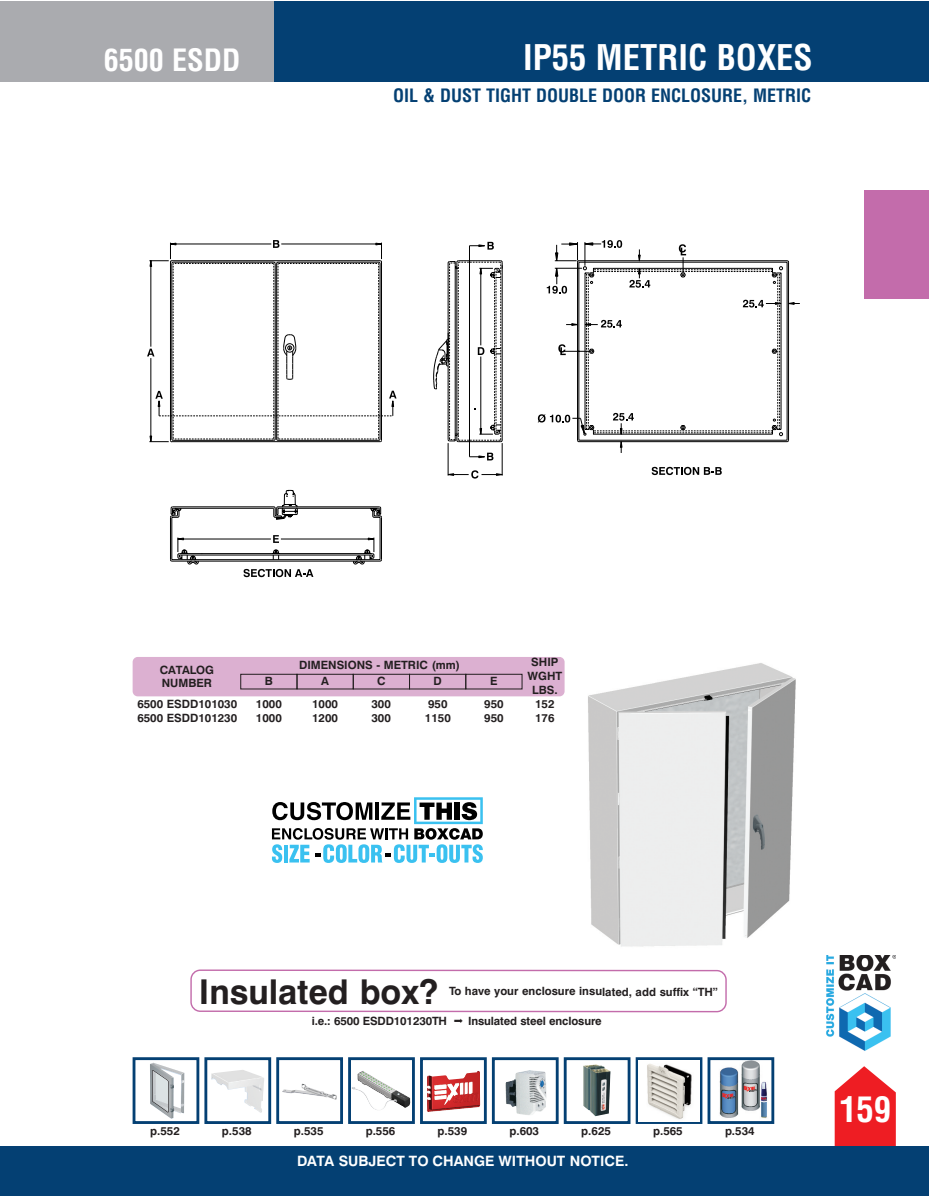
<style>
.page{position:relative;width:929px;height:1197px;background:#fff}
.page>*{position:absolute;margin:0;border:0;box-sizing:border-box;transform-origin:0 0}
.t1{font:700 condensed 34.5px "Helvetica LT Std";color:#fff}
.t2{font:700 34.2px "Swiss 721 BT";color:#231f20}
.t3{font:700 condensed 30px "Helvetica LT Std";color:#fff}
.t4{font:700 condensed 18px "Helvetica LT Std";color:#044073}
.t5{font:700 14.25px "Swiss 721 BT";color:#fff}
.t6{font:700 11.4px/13.6px "Swiss 721 BT";color:#231f20}
</style>
<div class="page">
<svg style="left:834px;top:1066px;width:61px;height:80px"></svg>
<div style="left:0;top:1146px;width:928px;height:50px;background:#044073"></div>
<div style="left:0;top:1px;width:928px;height:80px;background:#044073"></div>
<div style="left:0;top:1px;width:273px;height:80px;background:#aaabaf"></div>
<img style="left:826px;top:955px;width:69px;height:96px">
<div style="left:864px;top:190px;width:64px;height:108px;background:#c36cab"></div>
<svg style="left:243px;top:569px;width:70px;height:8px"></svg>
<svg style="left:170px;top:466px;width:552px;height:95px"></svg>
<svg style="left:537px;top:240px;width:262px;height:213px"></svg>
<svg style="left:147px;top:240px;width:357px;height:279px"></svg>
<div style="left:133px;top:657px;width:431px;height:39px;background:#dcb0d1;border-radius:5px"></div>
<div style="left:240px;top:674px;width:57px;height:15px;border:1px solid #231f20"></div>
<div style="left:296px;top:674px;width:57px;height:15px;border:1px solid #231f20"></div>
<div style="left:353px;top:674px;width:57px;height:15px;border:1px solid #231f20"></div>
<div style="left:409px;top:674px;width:57px;height:15px;border:1px solid #231f20"></div>
<div style="left:465px;top:674px;width:57px;height:15px;border:1px solid #231f20"></div>
<img style="left:588px;top:663px;width:208px;height:284px">
<svg style="left:190px;top:969px;width:536px;height:43px"></svg>
<img style="left:211px;top:1070px;width:53px;height:42px">
<div style="left:204px;top:1057px;width:67px;height:66px;border:3px solid #044073"></div>
<div style="left:348px;top:1057px;width:67px;height:66px;border:3px solid #044073"></div>
<img style="left:351px;top:1070px;width:59px;height:40px">
<div style="left:276px;top:1057px;width:67px;height:66px;border:3px solid #044073"></div>
<img style="left:282px;top:1083px;width:54px;height:16px">
<div style="left:420px;top:1057px;width:67px;height:66px;border:3px solid #044073"></div>
<img style="left:427px;top:1071px;width:53px;height:40px">
<div style="left:563px;top:1057px;width:67px;height:66px;border:3px solid #044073"></div>
<img style="left:583px;top:1064px;width:27px;height:52px">
<div style="left:492px;top:1057px;width:66px;height:66px;border:3px solid #044073"></div>
<img style="left:505px;top:1070px;width:41px;height:45px">
<img style="left:719px;top:1061px;width:49px;height:57px">
<div style="left:707px;top:1057px;width:67px;height:66px;border:3px solid #044073"></div>
<div style="left:635px;top:1057px;width:67px;height:66px;border:3px solid #044073"></div>
<img style="left:638px;top:1059px;width:61px;height:61px">
<img style="left:150px;top:1062px;width:34px;height:55px">
<div style="left:133px;top:1057px;width:66px;height:66px;border:3px solid #044073"></div>
<svg style="left:152px;top:1069px;width:17px;height:43px"></svg>
<svg style="left:272px;top:797px;width:211px;height:65px"></svg>
<h3 class="t3" style="left:104px;top:48px;width:138px">6500 ESDD</h3>
<h1 class="t1" style="left:523px;top:45px;width:291px">IP55 METRIC BOXES</h1>
<h3 class="t4" style="left:393px;top:88px;width:419px">OIL &amp; DUST TIGHT DOUBLE DOOR ENCLOSURE, METRIC</h3>
<p class="t6" style="left:299px;top:658px;width:162px">DIMENSIONS - METRIC (mm)</p>
<p class="t6" style="left:527px;top:655px;width:36px;text-align:center">SHIP<br>WGHT<br>LBS.</p>
<p class="t6" style="left:160px;top:663px;width:56px">CATALOG<br>NUMBER</p>
<p class="t6" style="left:265px;top:674px;width:10px">B</p>
<p class="t6" style="left:321px;top:674px;width:9px">A</p>
<p class="t6" style="left:377px;top:674px;width:10px">C</p>
<p class="t6" style="left:433px;top:674px;width:10px">D</p>
<p class="t6" style="left:490px;top:674px;width:9px">E</p>
<p class="t6" style="left:137px;top:697px;width:101px">6500 ESDD101030</p>
<p class="t6" style="left:256px;top:697px;width:27px">1000</p>
<p class="t6" style="left:312px;top:697px;width:27px">1000</p>
<p class="t6" style="left:371px;top:697px;width:21px">300</p>
<p class="t6" style="left:428px;top:697px;width:21px">950</p>
<p class="t6" style="left:484px;top:697px;width:21px">950</p>
<p class="t6" style="left:535px;top:697px;width:21px">152</p>
<p class="t6" style="left:137px;top:711px;width:101px">6500 ESDD101230</p>
<p class="t6" style="left:256px;top:711px;width:27px">1000</p>
<p class="t6" style="left:312px;top:711px;width:27px">1200</p>
<p class="t6" style="left:371px;top:711px;width:21px">300</p>
<p class="t6" style="left:425px;top:711px;width:27px">1150</p>
<p class="t6" style="left:484px;top:711px;width:21px">950</p>
<p class="t6" style="left:535px;top:711px;width:21px">176</p>
<h2 class="t2" style="left:199px;top:972px;width:241px">Insulated box?</h2>
<p class="t6" style="left:449px;top:984px;width:270px">To have your enclosure insulated, add suffix “TH”</p>
<p class="t6" style="left:312px;top:1014px;width:137px">i.e.: 6500 ESDD101230TH</p>
<p class="t6" style="left:468px;top:1014px;width:135px">Insulated steel enclosure</p>
<p class="t6" style="left:150px;top:1124px;width:31px">p.552</p>
<p class="t6" style="left:222px;top:1124px;width:31px">p.538</p>
<p class="t6" style="left:294px;top:1124px;width:31px">p.535</p>
<p class="t6" style="left:366px;top:1124px;width:31px">p.556</p>
<p class="t6" style="left:437px;top:1123px;width:31px">p.539</p>
<p class="t6" style="left:509px;top:1123px;width:31px">p.603</p>
<p class="t6" style="left:581px;top:1123px;width:31px">p.625</p>
<p class="t6" style="left:653px;top:1123px;width:31px">p.565</p>
<p class="t6" style="left:725px;top:1123px;width:31px">p.534</p>
<p class="t5" style="left:297px;top:1152px;width:333px">DATA SUBJECT TO CHANGE WITHOUT NOTICE.</p>
<h1 class="t1" style="left:839px;top:1096px;width:53px">159</h1>
</div>
